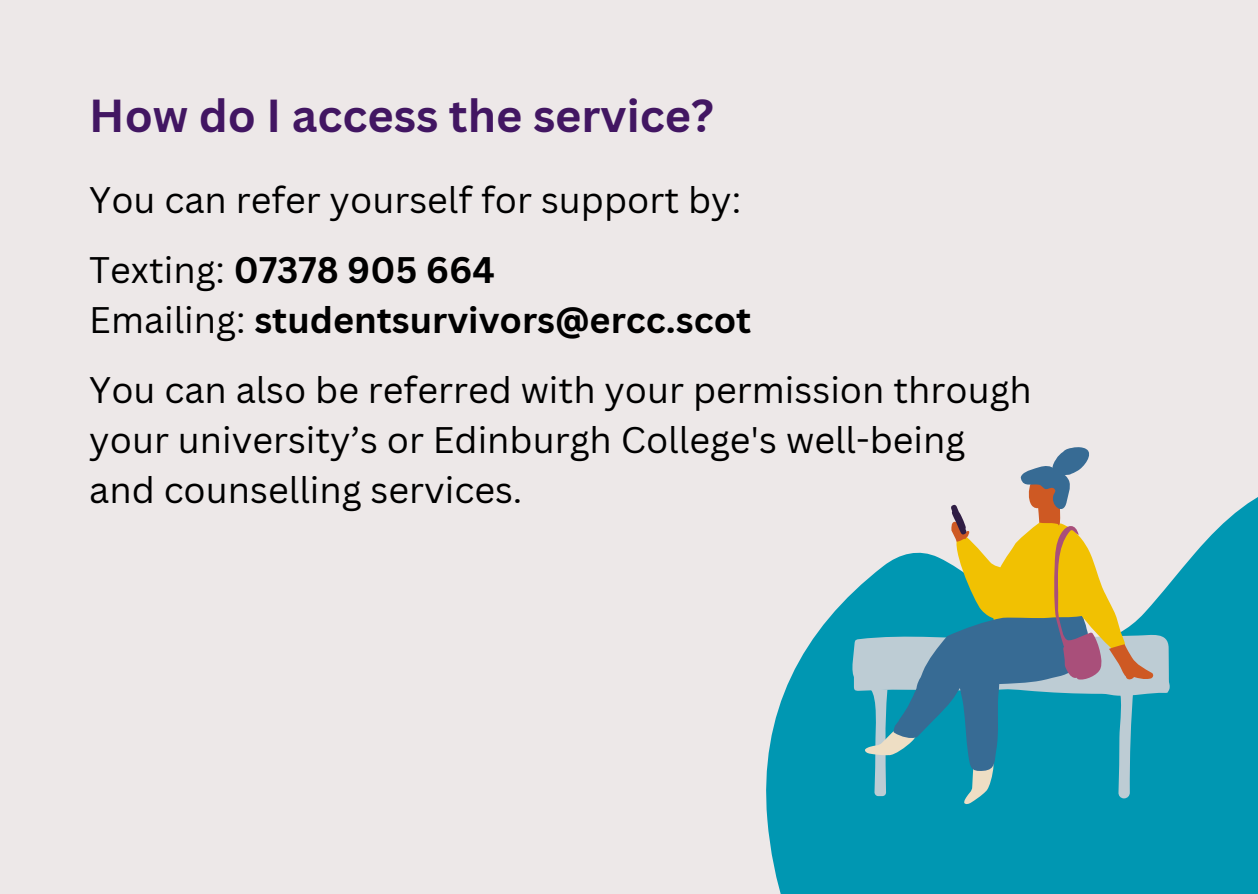
<style>
.page{position:relative;width:1258px;height:894px;background:#fff}
.page>*{position:absolute;margin:0;border:0;box-sizing:border-box;transform-origin:0 0}
.t1{font:700 45px "Canva Sans";color:#421662}
.t2{font:36px "Canva Sans";color:#000}
.t3{font:700 36px "Canva Sans";color:#000}
.s1{font-weight:400}
</style>
<div class="page">
<div style="left:0;top:0;width:1258px;height:893px;background:#ede8e8"></div>
<svg style="left:766px;top:497px;width:492px;height:396px;fill:#0097b2"></svg>
<svg style="left:849px;top:447px;width:321px;height:357px"></svg>
<h1 class="t1" style="left:89px;top:84px;width:626px">How do I access the service?</h1>
<p class="t2" style="left:89px;top:175px;width:653px">You can refer yourself for support by:</p>
<p class="t3" style="left:89px;top:245px;width:407px"><span class="s1">Texting:</span> 07378 905 664</p>
<p class="t3" style="left:89px;top:295px;width:663px"><span class="s1">Emailing:</span> studentsurvivors@ercc.scot</p>
<p class="t2" style="left:89px;top:365px;width:944px">You can also be referred with your permission through</p>
<p class="t2" style="left:89px;top:415px;width:877px">your university’s or Edinburgh College's well-being</p>
<p class="t2" style="left:89px;top:465px;width:435px">and counselling services.</p>
</div>
